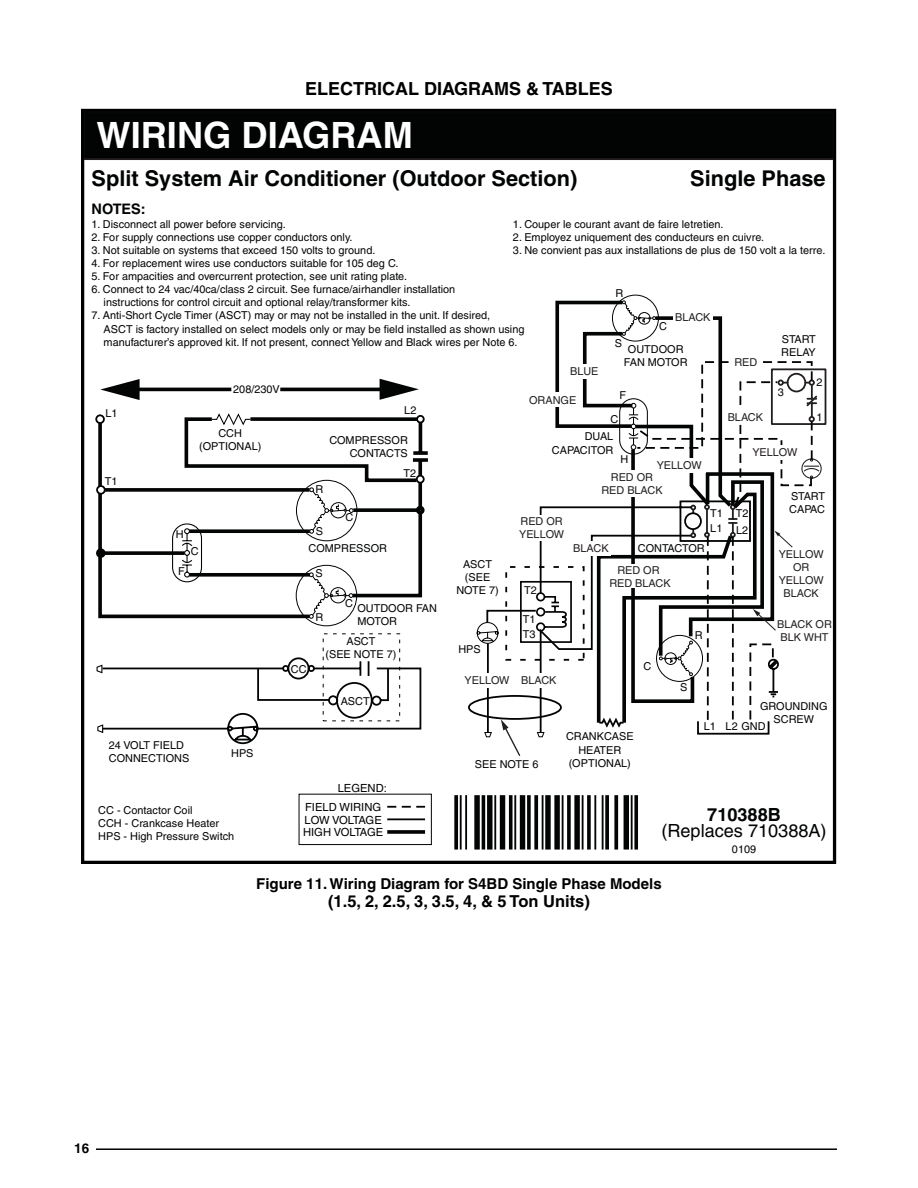
<style>
.page{position:relative;width:918px;height:1188px;background:#fff}
.page>*{position:absolute;margin:0;border:0;box-sizing:border-box;transform-origin:0 0}
.t1{font:700 36.3px "Helvetica";color:#fff}
.t2{font:700 21.75px "Helvetica";color:#020303}
.t3{font:18.15px "Helvetica";color:#020303}
.t4{font:700 18.15px "Helvetica";color:#020303}
.t5{font:700 18px "Helvetica";color:#000}
.t6{font:700 16.5px "Helvetica";color:#000}
.t7{font:700 15px "Helvetica";color:#000}
.t8{font:700 14.55px "Helvetica";color:#020303}
.t9{font:700 13.5px "Helvetica";color:#000}
.t10{font:11.25px/12.6px "Helvetica";letter-spacing:-.03em;color:#020303}
.t11{font:11.25px "Helvetica";color:#020303}
.t12{font:10.95px/13px "Helvetica";color:#020303}
.t13{font:10.95px/13px "Helvetica";color:#030404;text-align:center}
.t14{font:10.95px/13px "Helvetica";color:#231f20;text-align:center}
</style>
<div class="page">
<hr style="left:96px;top:1148px;width:741px;height:2px;background:#000">
<div style="left:83px;top:111px;width:751px;height:48px;background:#020303"></div>
<div style="left:82px;top:110px;width:753px;height:50px;border:2px solid #231f20"></div>
<div style="left:299px;top:794px;width:133px;height:51px;border:1px solid #020303"></div>
<svg style="left:387px;top:806px;width:38px;height:2px"></svg>
<hr style="left:387px;top:818px;width:38px;height:2px;background:#020303">
<svg style="left:387px;top:830px;width:38px;height:4px"></svg>
<svg style="left:96px;top:416px;width:332px;height:203px"></svg>
<div style="left:416px;top:475px;width:9px;height:9px;border:2px solid #030404;border-radius:50%"></div>
<div style="left:96px;top:415px;width:8px;height:8px;background:#fff;border-radius:50%"></div>
<div style="left:95px;top:414px;width:10px;height:10px;border:2px solid #030404;border-radius:50%"></div>
<div style="left:416px;top:415px;width:9px;height:8px;border:2px solid #030404;border-radius:50%"></div>
<svg style="left:172px;top:413px;width:252px;height:214px"></svg>
<svg style="left:250px;top:417px;width:167px;height:4px"></svg>
<svg style="left:106px;top:488px;width:204px;height:4px"></svg>
<hr style="left:280px;top:388px;width:107px;height:3px;background:#030404">
<svg style="left:380px;top:379px;width:39px;height:21px"></svg>
<hr style="left:132px;top:388px;width:99px;height:3px;background:#030404">
<svg style="left:100px;top:379px;width:40px;height:21px"></svg>
<div style="left:97px;top:486px;width:8px;height:8px;background:#fff;border-radius:50%"></div>
<div style="left:96px;top:485px;width:10px;height:10px;border:2px solid #030404;border-radius:50%"></div>
<div style="left:97px;top:549px;width:8px;height:8px;background:#030404;border-radius:50%"></div>
<div style="left:96px;top:548px;width:10px;height:10px;border:2px solid #020303;border-radius:50%"></div>
<svg style="left:96px;top:657px;width:326px;height:88px"></svg>
<svg style="left:622px;top:295px;width:27px;height:4px"></svg>
<svg style="left:555px;top:299px;width:168px;height:61px"></svg>
<div style="left:673px;top:310px;width:39px;height:14px;background:#fff"></div>
<svg style="left:476px;top:360px;width:351px;height:396px"></svg>
<div style="left:614px;top:565px;width:57px;height:23px;background:#fff"></div>
<div style="left:81px;top:109px;width:755px;height:755px;border:3px solid #000"></div>
<h3 class="t5" style="left:305px;top:78px;width:307px">electrical Diagrams &amp; Tables</h3>
<h1 class="t1" style="left:97px;top:113px;width:318px">WIRING DIAGRAM</h1>
<h2 class="t2" style="left:92px;top:166px;width:487px">Split System Air Conditioner (Outdoor Section)</h2>
<h3 class="t8" style="left:92px;top:200px;width:56px">NOTES:</h3>
<p class="t12" style="left:92px;top:218px;width:196px">1. Disconnect all power before servicing.</p>
<p class="t12" style="left:92px;top:231px;width:262px">2. For supply connections use copper conductors only.</p>
<p class="t12" style="left:92px;top:244px;width:285px">3. Not suitable on systems that exceed 150 volts to ground.</p>
<p class="t12" style="left:92px;top:257px;width:309px">4. For replacement wires use conductors suitable for 105 deg C.</p>
<p class="t12" style="left:92px;top:270px;width:317px">5. For ampacities and overcurrent protection, see unit rating plate.</p>
<p class="t12" style="left:104px;top:283px;width:353px;text-indent:-12px">6. Connect to 24 vac/40ca/class 2 circuit. See furnace/airhandler installation instructions for control circuit and optional relay/transformer kits.</p>
<p class="t12" style="left:104px;top:309px;width:422px;text-indent:-12px">7. Anti-Short Cycle Timer (ASCT) may or may not be installed in the unit. If desired,<br>ASCT is factory installed on select models only or may be field installed as shown using manufacturer’s approved kit. If not present, connect Yellow and Black wires per Note 6.</p>
<h2 class="t2" style="left:690px;top:166px;width:137px">Single Phase</h2>
<p class="t12" style="left:513px;top:218px;width:212px">1. Couper le courant avant de faire letretien.</p>
<p class="t12" style="left:513px;top:231px;width:253px">2. Employez uniquement des conducteurs en cuivre.</p>
<p class="t12" style="left:513px;top:244px;width:314px">3. Ne convient pas aux installations de plus de 150 volt a la terre.</p>
<p class="t13" style="left:615px;top:287px;width:9px">R</p>
<p class="t14" style="left:675px;top:311px;width:37px">BLACK</p>
<p class="t13" style="left:659px;top:319px;width:9px">C</p>
<p class="t13" style="left:781px;top:333px;width:36px;text-align:left">START<br>RELAY</p>
<p class="t13" style="left:615px;top:336px;width:9px">S</p>
<p class="t13" style="left:624px;top:342px;width:65px">OUTDOOR<br>FAN MOTOR</p>
<p class="t14" style="left:734px;top:355px;width:24px">RED</p>
<p class="t14" style="left:570px;top:364px;width:30px">BLUE</p>
<p class="t14" style="left:529px;top:393px;width:49px">ORANGE</p>
<p class="t13" style="left:816px;top:376px;width:8px">2</p>
<p class="t13" style="left:233px;top:383px;width:48px">208/230V</p>
<p class="t13" style="left:778px;top:386px;width:8px">3</p>
<p class="t13" style="left:620px;top:389px;width:8px">F</p>
<p class="t13" style="left:105px;top:406px;width:14px">L1</p>
<p class="t13" style="left:404px;top:404px;width:14px">L2</p>
<p class="t13" style="left:610px;top:412px;width:9px">C</p>
<p class="t14" style="left:728px;top:410px;width:37px">BLACK</p>
<p class="t13" style="left:816px;top:411px;width:8px">1</p>
<p class="t13" style="left:105px;top:475px;width:14px">T1</p>
<p class="t13" style="left:199px;top:426px;width:64px">CCH (OPTIONAL)</p>
<p class="t13" style="left:176px;top:528px;width:9px">H</p>
<p class="t13" style="left:191px;top:545px;width:9px">C</p>
<p class="t13" style="left:178px;top:565px;width:8px">F</p>
<p class="t13" style="left:329px;top:433px;width:80px;text-align:right">COMPRESSOR<br>CONTACTS</p>
<p class="t13" style="left:315px;top:483px;width:9px">R</p>
<p class="t13" style="left:345px;top:511px;width:9px">C</p>
<p class="t13" style="left:316px;top:525px;width:9px">S</p>
<p class="t13" style="left:315px;top:567px;width:9px">S</p>
<p class="t13" style="left:309px;top:542px;width:80px">COMPRESSOR</p>
<p class="t13" style="left:404px;top:466px;width:14px">T2</p>
<p class="t13" style="left:315px;top:611px;width:9px">R</p>
<p class="t13" style="left:345px;top:596px;width:9px">C</p>
<p class="t13" style="left:357px;top:601px;width:81px;text-align:left">OUTDOOR FAN<br>MOTOR</p>
<p class="t13" style="left:291px;top:662px;width:17px">CC</p>
<p class="t13" style="left:326px;top:634px;width:72px">ASCT<br>(SEE NOTE 7)</p>
<p class="t13" style="left:456px;top:558px;width:44px">ASCT (SEE<br>NOTE 7)</p>
<p class="t13" style="left:458px;top:643px;width:24px">HPS</p>
<p class="t13" style="left:552px;top:430px;width:63px;text-align:right">DUAL<br>CAPACITOR</p>
<p class="t13" style="left:620px;top:453px;width:9px">H</p>
<p class="t14" style="left:657px;top:458px;width:47px">YELLOW</p>
<p class="t14" style="left:519px;top:515px;width:47px;text-align:left">RED OR<br>YELLOW</p>
<p class="t14" style="left:601px;top:471px;width:63px">RED OR<br>RED BLACK</p>
<p class="t14" style="left:752px;top:446px;width:47px">YELLOW</p>
<p class="t13" style="left:710px;top:505px;width:40px;line-height:15.5px;text-align:left">T1 T2<br>L1</p>
<p class="t13" style="left:736px;top:524px;width:14px">L2</p>
<p class="t13" style="left:789px;top:489px;width:37px;text-align:left">START<br>CAPAC</p>
<p class="t13" style="left:524px;top:583px;width:14px">T2</p>
<p class="t13" style="left:523px;top:611px;width:14px;line-height:15.5px;text-align:left">T1<br>T3</p>
<p class="t14" style="left:573px;top:542px;width:37px">BLACK</p>
<p class="t13" style="left:638px;top:541px;width:68px">CONTACTOR</p>
<p class="t14" style="left:609px;top:563px;width:63px">RED OR<br>RED BLACK</p>
<p class="t13" style="left:644px;top:659px;width:9px">C</p>
<p class="t13" style="left:695px;top:628px;width:9px">R</p>
<p class="t14" style="left:779px;top:547px;width:47px">YELLOW<br>OR<br>YELLOW<br>BLACK</p>
<p class="t14" style="left:777px;top:617px;width:56px">BLACK OR<br>BLK WHT</p>
<p class="t14" style="left:465px;top:673px;width:93px">YELLOW BLACK</p>
<p class="t13" style="left:680px;top:681px;width:9px">S</p>
<p class="t13" style="left:109px;top:739px;width:82px;text-align:left">24 VOLT FIELD<br>CONNECTIONS</p>
<p class="t13" style="left:231px;top:747px;width:24px">HPS</p>
<p class="t13" style="left:341px;top:694px;width:31px">ASCT</p>
<p class="t13" style="left:475px;top:758px;width:65px">SEE NOTE 6</p>
<p class="t13" style="left:566px;top:730px;width:69px">CRANKCASE<br>HEATER (OPTIONAL)</p>
<p class="t13" style="left:760px;top:700px;width:69px">GROUNDING<br>SCREW</p>
<p class="t13" style="left:704px;top:720px;width:63px">L1 L2 GND</p>
<p class="t12" style="left:98px;top:804px;width:137px">CC - Contactor Coil<br>CCH - Crankcase Heater<br>HPS - High Pressure Switch</p>
<p class="t11" style="left:338px;top:782px;width:51px">LEGEND:</p>
<p class="t10" style="left:303px;top:813px;width:82px">LOW VOLTAGE<br>HIGH VOLTAGE</p>
<p class="t11" style="left:305px;top:800px;width:78px">FIELD WIRING</p>
<h3 class="t4" style="left:707px;top:803px;width:75px">710388B</h3>
<h3 class="t3" style="left:661px;top:820px;width:167px">(Replaces 710388A)</h3>
<p class="t12" style="left:732px;top:843px;width:26px">0109</p>
<p class="t9" style="left:74px;top:1140px;width:17px">16</p>
<h3 class="t7" style="left:256px;top:875px;width:407px">Figure 11. Wiring Diagram for S4BD Single Phase Models</h3>
<h3 class="t6" style="left:328px;top:891px;width:263px">(1.5, 2, 2.5, 3, 3.5, 4, &amp; 5 Ton Units)</h3>
</div>
